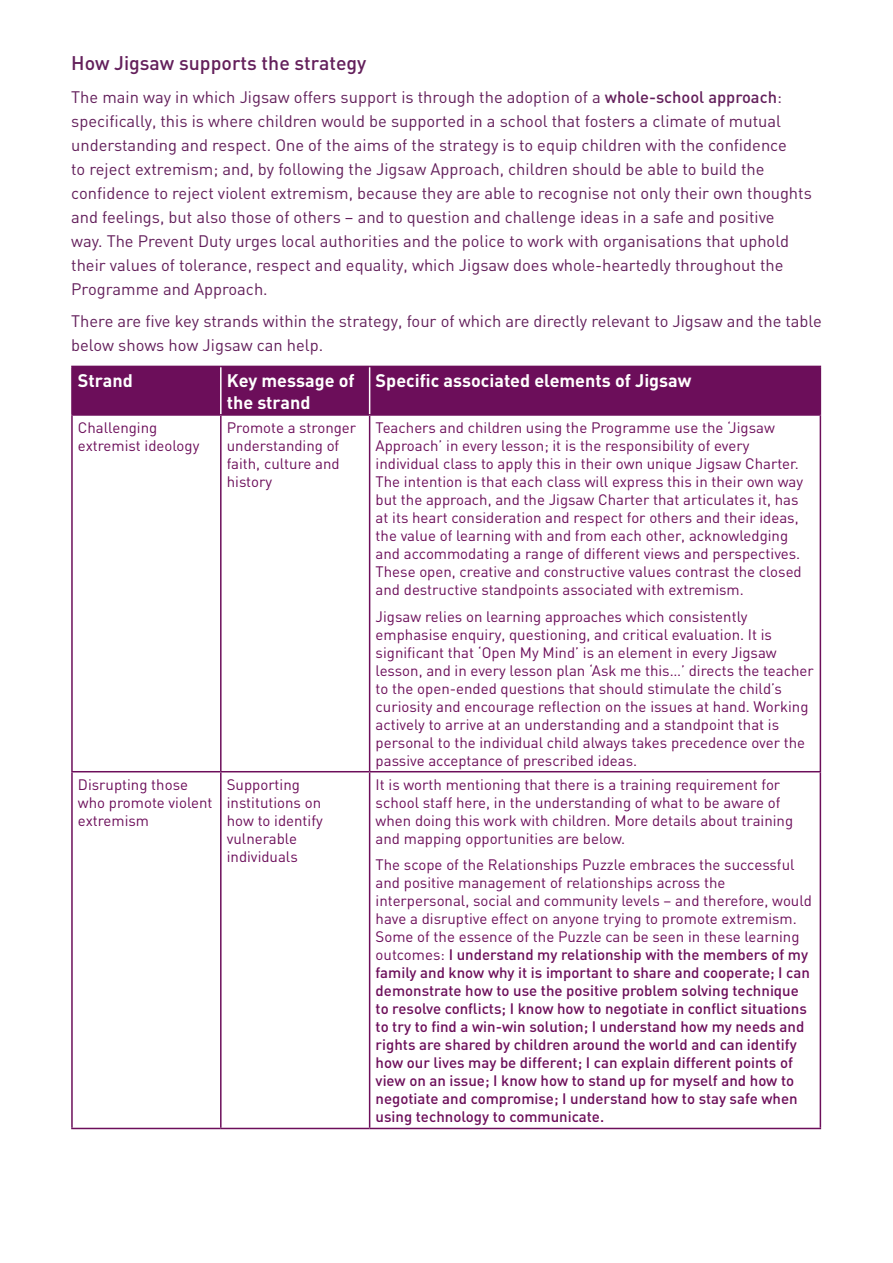
<style>
.page{position:relative;width:893px;height:1263px;background:#fff}
.page>*{position:absolute;margin:0;border:0;box-sizing:border-box;transform-origin:0 0}
.t1{font:500 19.5px "DIN";color:#631f5b}
.t2{font:700 18px/21.6px "DIN";color:#fff}
.t3{font:16.5px/24px "DIN";color:#631f5b}
.t4{font:15px/18px "DIN";color:#6c0e5a}
.t5{font:500 15px/18px "DIN";color:#6c0e5a}
.s1{font-weight:500}
.s2{font-weight:400}
</style>
<div class="page">
<div style="left:73px;top:367px;width:747px;height:47px;background:#6c0e5a"></div>
<hr style="left:220px;top:367px;width:2px;height:47px;background:#fff">
<hr style="left:369px;top:367px;width:1px;height:47px;background:#fff">
<hr style="left:71px;top:416px;width:2px;height:355px;background:#6c0e5a">
<hr style="left:220px;top:416px;width:2px;height:355px;background:#6c0e5a">
<hr style="left:369px;top:416px;width:1px;height:355px;background:#6c0e5a">
<hr style="left:820px;top:416px;width:1px;height:355px;background:#6c0e5a">
<hr style="left:71px;top:771px;width:150px;height:1px;background:#6c0e5a">
<hr style="left:71px;top:772px;width:2px;height:356px;background:#6c0e5a">
<hr style="left:221px;top:771px;width:149px;height:1px;background:#6c0e5a">
<hr style="left:220px;top:772px;width:2px;height:356px;background:#6c0e5a">
<hr style="left:370px;top:771px;width:451px;height:1px;background:#6c0e5a">
<hr style="left:369px;top:772px;width:1px;height:356px;background:#6c0e5a">
<hr style="left:820px;top:772px;width:1px;height:356px;background:#6c0e5a">
<hr style="left:71px;top:1128px;width:150px;height:1px;background:#6c0e5a">
<hr style="left:221px;top:1128px;width:149px;height:1px;background:#6c0e5a">
<hr style="left:370px;top:1128px;width:451px;height:1px;background:#6c0e5a">
<hr style="left:71px;top:366px;width:150px;height:1px;background:#6c0e5a">
<hr style="left:71px;top:367px;width:2px;height:47px;background:#6c0e5a">
<hr style="left:221px;top:366px;width:149px;height:1px;background:#6c0e5a">
<hr style="left:370px;top:366px;width:451px;height:1px;background:#6c0e5a">
<hr style="left:820px;top:367px;width:1px;height:47px;background:#6c0e5a">
<hr style="left:71px;top:414px;width:150px;height:2px;background:#6c0e5a">
<hr style="left:221px;top:414px;width:149px;height:2px;background:#6c0e5a">
<hr style="left:370px;top:414px;width:451px;height:2px;background:#6c0e5a">
<h1 class="t1" style="left:71px;top:51px;width:297px">How Jigsaw supports the strategy</h1>
<p class="t3" style="left:71px;top:84px;width:742px">The main way in which Jigsaw offers support is through the adoption of a <span class="s1">whole-school approach</span>: specifically, this is where children would be supported in a school that fosters a climate of mutual understanding and respect. One of the aims of the strategy is to equip children with the confidence<br>to reject extremism; and, by following the Jigsaw Approach, children should be able to build the confidence to reject violent extremism, because they are able to recognise not only their own thoughts and feelings, but also those of others – and to question and challenge ideas in a safe and positive<br>way. The Prevent Duty urges local authorities and the police to work with organisations that uphold their values of tolerance, respect and equality, which Jigsaw does whole-heartedly throughout the Programme and Approach.</p>
<p class="t3" style="left:71px;top:309px;width:752px">There are five key strands within the strategy, four of which are directly relevant to Jigsaw and the table below shows how Jigsaw can help.</p>
<p class="t2" style="left:78px;top:369px;width:57px">Strand</p>
<p class="t2" style="left:227px;top:369px;width:129px">Key message of the strand</p>
<p class="t2" style="left:376px;top:369px;width:317px">Specific associated elements of Jigsaw</p>
<p class="t4" style="left:78px;top:418px;width:123px">Challenging extremist ideology</p>
<p class="t4" style="left:227px;top:418px;width:131px">Promote a stronger understanding of faith, culture and history</p>
<p class="t4" style="left:376px;top:418px;width:429px">Teachers and children using the Programme use the ‘Jigsaw Approach’ in every lesson; it is the responsibility of every individual class to apply this in their own unique Jigsaw Charter.<br>The intention is that each class will express this in their own way but the approach, and the Jigsaw Charter that articulates it, has at its heart consideration and respect for others and their ideas, the value of learning with and from each other, acknowledging and accommodating a range of different views and perspectives.<br>These open, creative and constructive values contrast the closed and destructive standpoints associated with extremism.</p>
<p class="t4" style="left:376px;top:607px;width:440px">Jigsaw relies on learning approaches which consistently emphasise enquiry, questioning, and critical evaluation. It is significant that ‘Open My Mind’ is an element in every Jigsaw lesson, and in every lesson plan ‘Ask me this…’ directs the teacher to the open-ended questions that should stimulate the child’s curiosity and encourage reflection on the issues at hand. Working actively to arrive at an understanding and a standpoint that is personal to the individual child always takes precedence over the passive acceptance of prescribed ideas.</p>
<p class="t4" style="left:78px;top:775px;width:136px">Disrupting those who promote violent extremism</p>
<p class="t4" style="left:227px;top:775px;width:97px">Supporting institutions on how to identify vulnerable individuals</p>
<p class="t4" style="left:376px;top:775px;width:419px">It is worth mentioning that there is a training requirement for school staff here, in the understanding of what to be aware of when doing this work with children. More details about training and mapping opportunities are below.</p>
<p class="t5" style="left:376px;top:855px;width:438px"><span class="s2">The scope of the Relationships Puzzle embraces the successful and positive management of relationships across the interpersonal, social and community levels – and therefore, would have a disruptive effect on anyone trying to promote extremism.<br>Some of the essence of the Puzzle can be seen in these learning outcomes:</span> I understand my relationship with the members of my family and know why it is important to share and cooperate; I can demonstrate how to use the positive problem solving technique to resolve conflicts; I know how to negotiate in conflict situations to try to find a win-win solution; I understand how my needs and rights are shared by children around the world and can identify how our lives may be different; I can explain different points of view on an issue; I know how to stand up for myself and how to negotiate and compromise; I understand how to stay safe when using technology to communicate.</p>
</div>
